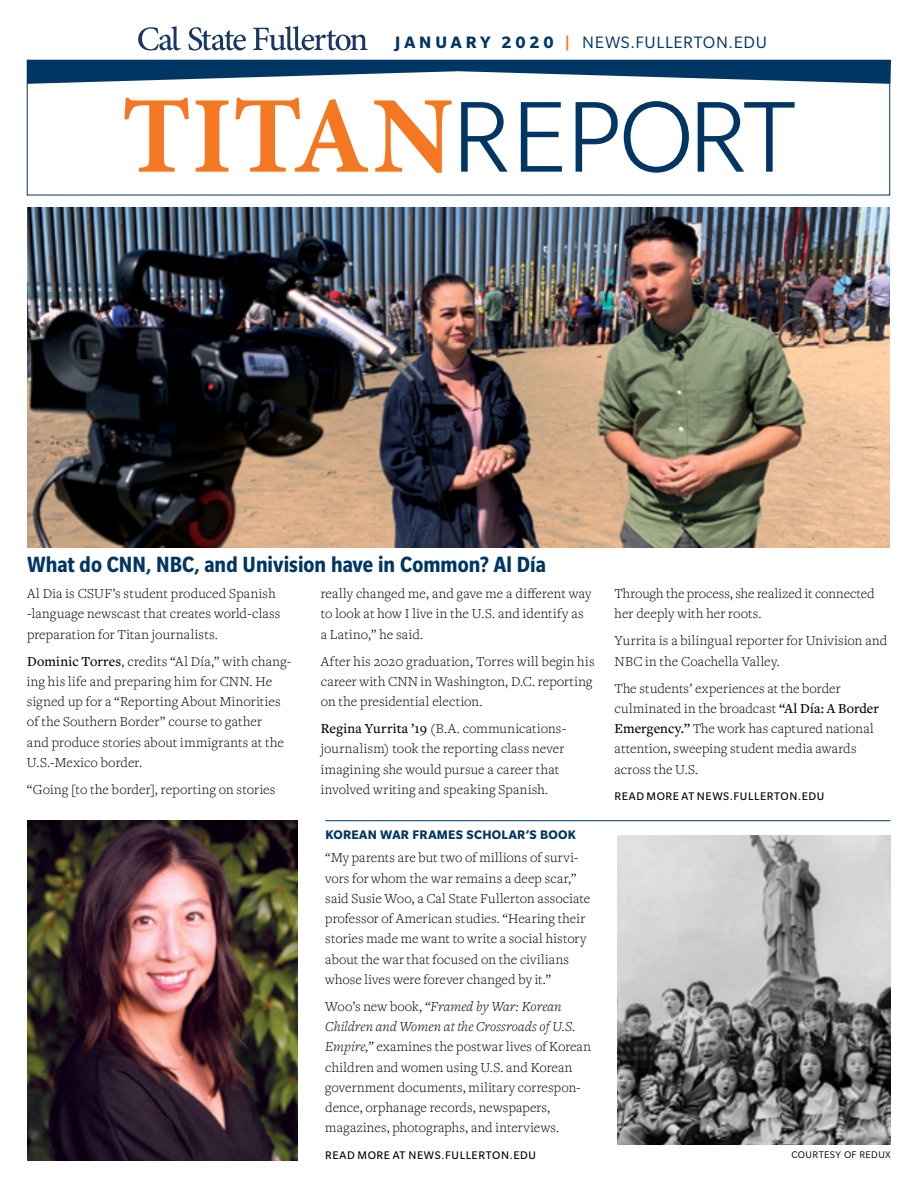
<style>
.page{position:relative;width:918px;height:1188px;background:#fff}
.page>*{position:absolute;margin:0;border:0;box-sizing:border-box;transform-origin:0 0}
.t1{font:300 109.5px "Slate Pro";letter-spacing:-.04em;color:#003663}
.t2{font:700 condensed 24px "Slate Pro";color:#003663}
.t3{font:18px "Slate Pro";letter-spacing:.035em;color:#003663}
.t4{font:300 14.25px/20.2px "Freight Text Pro";letter-spacing:.01em;color:#000}
.t5{font:700 13.5px "Slate Pro";letter-spacing:.02em;color:#003663}
.t6{font:12px "Slate Pro";letter-spacing:.05em;color:#000}
.t7{font:10.5px "Slate Pro";letter-spacing:.035em;color:#000}
.s1{font-weight:700}
.s2{font-weight:700;font-stretch:condensed;color:#f47721}
.s3{font-family:"Minion Pro";font-weight:700;color:#f47721}
.s4{font-weight:500}
.s5{font-style:italic}
</style>
<div class="page">
<img style="left:27px;top:821px;width:271px;height:340px">
<img style="left:27px;top:208px;width:863px;height:340px">
<img style="left:617px;top:836px;width:274px;height:308px">
<hr style="left:325px;top:820px;width:565px;height:1px;background:#003663">
<svg style="left:27px;top:60px;width:864px;height:24px"></svg>
<svg style="left:188px;top:27px;width:58px;height:24px"></svg>
<svg style="left:138px;top:26px;width:43px;height:25px"></svg>
<svg style="left:253px;top:26px;width:114px;height:24px"></svg>
<p class="t3" style="left:395px;top:33px;width:373px"><span class="s1">J A N U A RY 2 0 2 0</span> <span class="s2">|</span> NEWS.FULLERTON.EDU</p>
<h1 class="t1" style="left:121px;top:80px;width:676px"><span class="s3">TITAN</span>REPORT</h1>
<h2 class="t2" style="left:27px;top:552px;width:520px">What do CNN, NBC, and Univision have in Common? Al Día</h2>
<p class="t4" style="left:27px;top:583px;width:255px">Al Dia is CSUF’s student produced Spanish -language newscast that creates world-class preparation for Titan journalists.</p>
<p class="t4" style="left:27px;top:650px;width:266px"><span class="s4">Dominic Torres</span>, credits “Al Día,” with chang&shy;ing his life and preparing him for CNN. He signed up for a “Reporting About Minorities of the Southern Border” course to gather<br>and produce stories about immigrants at the U.S.-Mexico border.</p>
<p class="t4" style="left:27px;top:779px;width:250px">“Going [to the border], reporting on stories</p>
<p class="t4" style="left:321px;top:583px;width:272px">really changed me, and gave me a different way to look at how I live in the U.S. and identify as a Latino,” he said.</p>
<p class="t4" style="left:321px;top:650px;width:275px">After his 2020 graduation, Torres will begin his career with CNN in Washington, D.C. reporting on the presidential election.</p>
<p class="t4" style="left:321px;top:718px;width:247px"><span class="s4">Regina Yurrita ’19</span> (B.A. communications&shy;journalism) took the reporting class never imagining she would pursue a career that involved writing and speaking Spanish.</p>
<p class="t5" style="left:325px;top:827px;width:252px">KOREAN WAR FRAMES SCHOLAR’S BOOK</p>
<p class="t4" style="left:325px;top:847px;width:267px">“My parents are but two of millions of survi&shy;vors for whom the war remains a deep scar,” said Susie Woo, a Cal State Fullerton associate professor of American studies. “Hearing their stories made me want to write a social history about the war that focused on the civilians whose lives were forever changed by it.”</p>
<p class="t4" style="left:325px;top:996px;width:267px">Woo’s new book, <span class="s5">“Framed by War: Korean Children and Women at the Crossroads of U.S.<br>Empire,”</span> examines the postwar lives of Korean children and women using U.S. and Korean government documents, military correspon&shy;dence, orphanage records, newspapers, magazines, photographs, and interviews.</p>
<p class="t6" style="left:325px;top:1149px;width:212px">READ MORE AT NEWS.FULLERTON.EDU</p>
<p class="t4" style="left:615px;top:583px;width:262px">Through the process, she realized it connected her deeply with her roots.</p>
<p class="t4" style="left:615px;top:630px;width:274px">Yurrita is a bilingual reporter for Univision and<br>NBC in the Coachella Valley.</p>
<p class="t4" style="left:615px;top:677px;width:266px">The students’ experiences at the border culminated in the broadcast <span class="s4">“Al Día: A Border Emergency.”</span> The work has captured national attention, sweeping student media awards across the U.S.</p>
<p class="t6" style="left:615px;top:790px;width:211px">READ MORE AT NEWS.FULLERTON.EDU</p>
<p class="t7" style="left:791px;top:1150px;width:101px">COURTESY OF REDUX</p>
</div>
